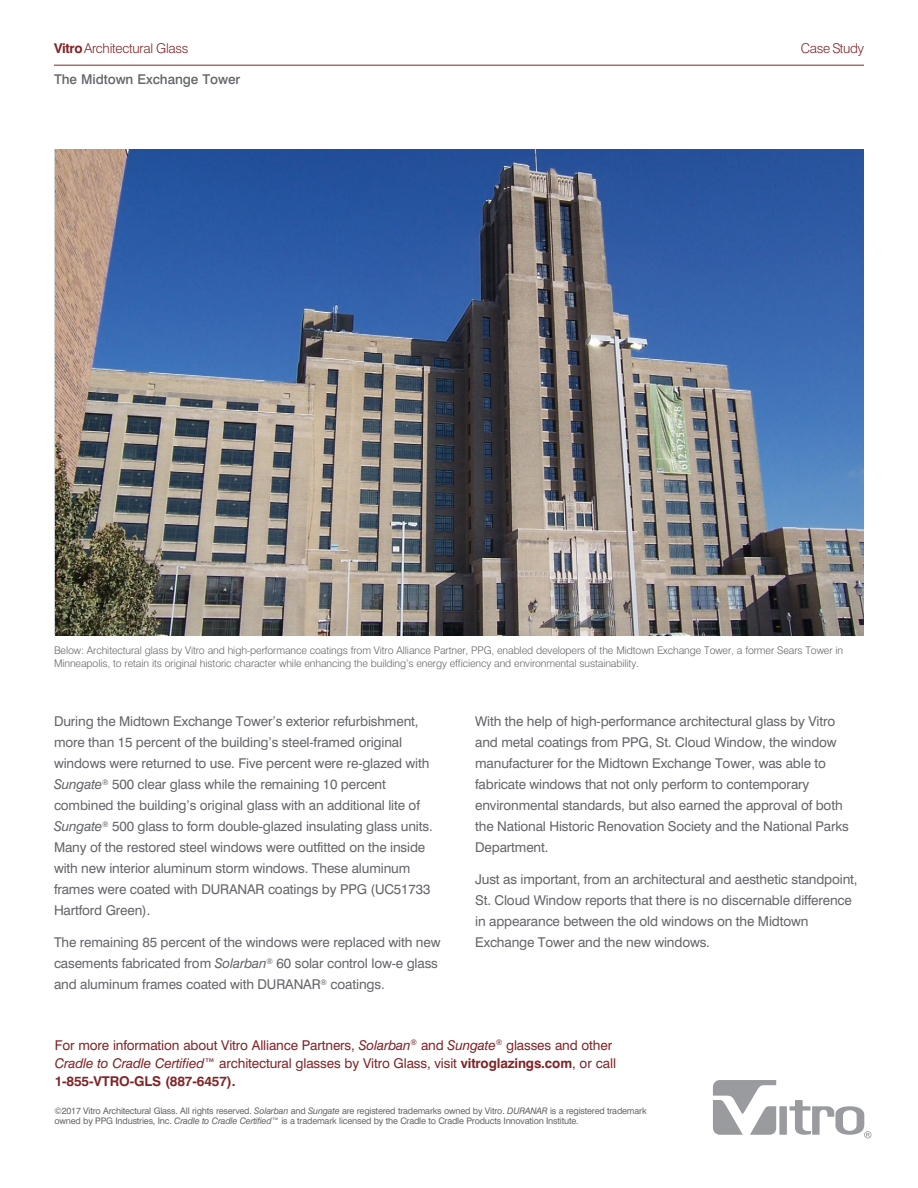
<style>
.page{position:relative;width:918px;height:1188px;background:#fff}
.page>*{position:absolute;margin:0;border:0;box-sizing:border-box;transform-origin:0 0}
.BC{font:13.5px/21px "Swiss 721 BT";letter-spacing:-.01em;color:#646569}
.t1{font:13.5px/18px "Swiss 721 BT";letter-spacing:-.01em;color:#802528}
.t2{font:300 13.5px "Swiss 721 BT";letter-spacing:-.02em;color:#802528}
.t3{font:500 13.5px "Swiss 721 BT";letter-spacing:-.005em;color:#646569}
.t4{font:300 10.5px/12.6px "Swiss 721 BT";letter-spacing:-.01em;color:#646569}
.t5{font:9px/10.5px "Swiss 721 BT";letter-spacing:-.02em;color:#646569}
.s1{font-weight:700}
.s2{font-style:italic}
</style>
<div class="page">
<hr style="left:54px;top:65px;width:810px;height:1px;background:#802528">
<img style="left:55px;top:149px;width:809px;height:486px">
<svg style="left:713px;top:1080px;width:159px;height:58px"></svg>
<p class="t2" style="left:54px;top:40px;width:136px"><span class="s1">Vitro</span> Architectural Glass</p>
<p class="t2" style="left:801px;top:40px;width:65px">Case Study</p>
<p class="t3" style="left:54px;top:71px;width:188px">The Midtown Exchange Tower</p>
<p class="t4" style="left:54px;top:644px;width:791px">Below: Architectural glass by Vitro and high-performance coatings from Vitro Alliance Partner, PPG, enabled developers of the Midtown Exchange Tower, a former Sears Tower in<br>Minneapolis, to retain its original historic character while enhancing the building’s energy efficiency and environmental sustainability.</p>
<p class="BC" style="left:54px;top:711px;width:380px">During the Midtown Exchange Tower’s exterior refurbishment, more than 15 percent of the building’s steel-framed original windows were returned to use. Five percent were re-glazed with <span class="s2">Sungate</span><sup>®</sup> 500 clear glass while the remaining 10 percent combined the building’s original glass with an additional lite of <span class="s2">Sungate</span><sup>®</sup> 500 glass to form double-glazed insulating glass units.<br>Many of the restored steel windows were outfitted on the inside with new interior aluminum storm windows. These aluminum frames were coated with DURANAR coatings by PPG (UC51733<br>Hartford Green).</p>
<p class="BC" style="left:54px;top:932px;width:388px">The remaining 85 percent of the windows were replaced with new casements fabricated from <span class="s2">Solarban</span><sup>®</sup> 60 solar control low-e glass and aluminum frames coated with DURANAR<sup>®</sup> coatings.</p>
<p class="BC" style="left:475px;top:711px;width:375px">With the help of high-performance architectural glass by Vitro and metal coatings from PPG, St. Cloud Window, the window manufacturer for the Midtown Exchange Tower, was able to fabricate windows that not only perform to contemporary environmental standards, but also earned the approval of both the National Historic Renovation Society and the National Parks Department.</p>
<p class="BC" style="left:475px;top:869px;width:384px">Just as important, from an architectural and aesthetic standpoint, St. Cloud Window reports that there is no discernable difference in appearance between the old windows on the Midtown Exchange Tower and the new windows.</p>
<p class="t1" style="left:55px;top:1036px;width:563px">For more information about Vitro Alliance Partners, <span class="s2">Solarban</span><sup>®</sup> and <span class="s2">Sungate</span><sup>®</sup> glasses and other<br><span class="s2">Cradle to Cradle Certified</span>™ architectural glasses by Vitro Glass, visit <span class="s1">vitroglazings.com</span>, or call<br><span class="s1">1-855-VTRO-GLS (887-6457).</span></p>
<p class="t5" style="left:54px;top:1105px;width:594px">©2017 Vitro Architectural Glass. All rights reserved. <span class="s2">Solarban</span> and <span class="s2">Sungate</span> are registered trademarks owned by Vitro. <span class="s2">DURANAR</span> is a registered trademark owned by PPG Industries, Inc. <span class="s2">Cradle to Cradle Certified</span>™ is a trademark licensed by the Cradle to Cradle Products Innovation Institute.</p>
</div>
